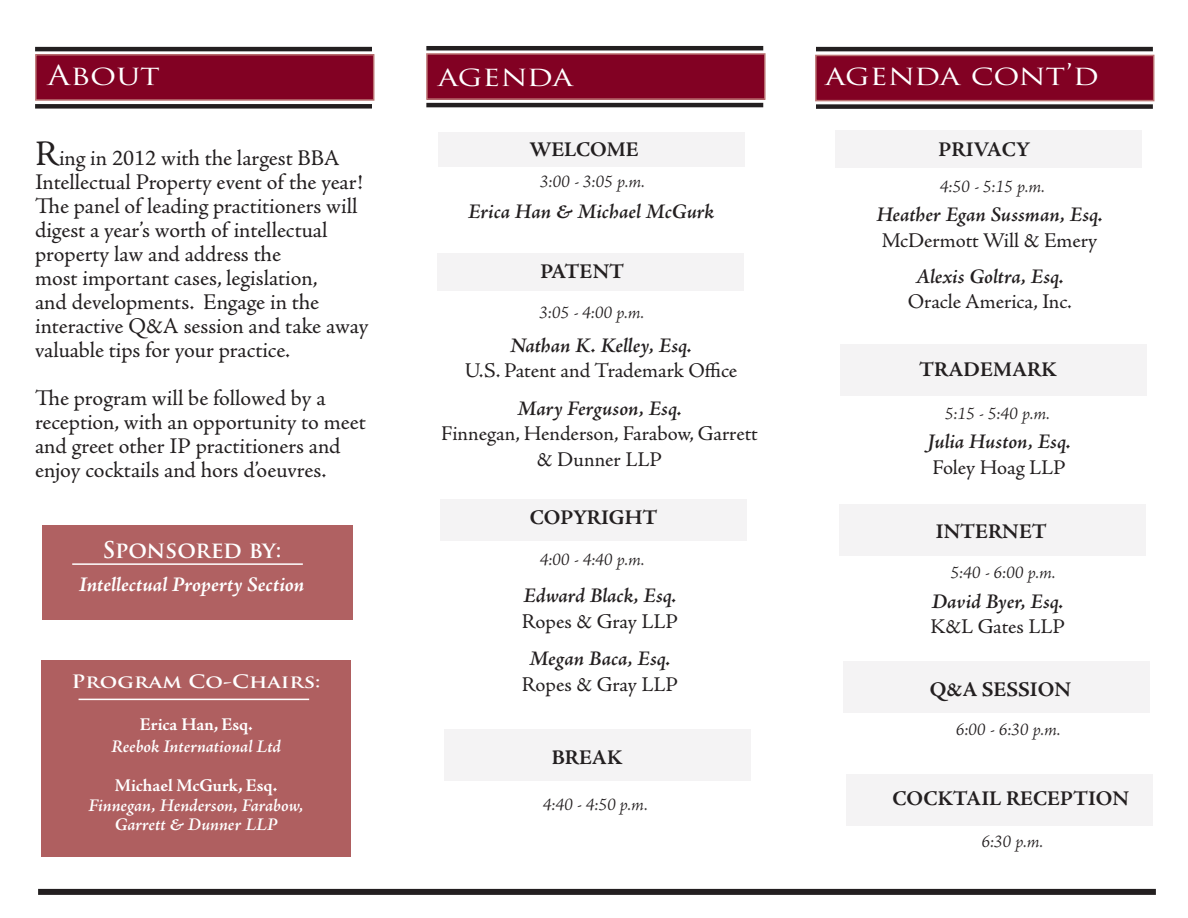
<style>
.page{position:relative;width:1188px;height:918px;background:#fff}
.page>*{position:absolute;margin:0;border:0;box-sizing:border-box;transform-origin:0 0}
.Head{font:27px "Trajan Pro";color:#fff;scale:1.2 1}
.t1{font:22.5px/24px "Adobe Jenson Pro";letter-spacing:-.005em;color:#231f20}
.Subhead{font:700 22.5px "Trajan Pro";letter-spacing:-.02em;color:#fff}
.t2{font:italic 600 21px "Adobe Jenson Pro";letter-spacing:-.005em;color:#231f20}
.t3{font:21px/25.5px "Adobe Jenson Pro";letter-spacing:-.005em;color:#231f20;text-align:center}
.Company_name{font:700 21px "Adobe Jenson Pro";color:#231f20}
.Subhead-2{font:italic 700 21px "Adobe Jenson Pro";color:#fff}
.t4{font:italic 300 18px "Adobe Jenson Pro";color:#231f20}
.Subhead-3{font:italic 600 18px "Adobe Jenson Pro";letter-spacing:-.005em;color:#fff}
.Subhead-4{font:700 18px "Adobe Jenson Pro";letter-spacing:-.005em;color:#fff}
.Subhead-5{font:700 18px "Trajan Pro";color:#fff;scale:1.18 1}
.s1{font-size:36px}
</style>
<div class="page">
<div style="left:36px;top:55px;width:338px;height:45px;background:#820123"></div>
<div style="left:35px;top:54px;width:339px;height:47px;border:2px solid #ba7272"></div>
<div style="left:427px;top:54px;width:338px;height:45px;background:#820123"></div>
<div style="left:426px;top:53px;width:340px;height:47px;border:2px solid #bc7474"></div>
<div style="left:816px;top:55px;width:338px;height:46px;background:#820123"></div>
<div style="left:815px;top:55px;width:339px;height:46px;border:2px solid #bc7474"></div>
<div style="left:38px;top:889px;width:1118px;height:6px;background:#231f20"></div>
<div style="left:41px;top:660px;width:310px;height:196px;background:#af5f60"></div>
<div style="left:35px;top:104px;width:337px;height:5px;background:#231f20"></div>
<hr style="left:35px;top:47px;width:337px;height:4px;background:#231f20">
<hr style="left:426px;top:46px;width:337px;height:4px;background:#231f20">
<hr style="left:426px;top:103px;width:337px;height:4px;background:#231f20">
<hr style="left:816px;top:47px;width:337px;height:4px;background:#231f20">
<div style="left:816px;top:104px;width:337px;height:5px;background:#231f20"></div>
<hr style="left:79px;top:699px;width:230px;height:1px;background:#fff">
<div style="left:42px;top:525px;width:310px;height:95px;background:#b06162"></div>
<hr style="left:72px;top:563px;width:231px;height:2px;background:#fff">
<div style="left:437px;top:253px;width:307px;height:38px;background:#f4f3f4"></div>
<div style="left:440px;top:500px;width:306px;height:41px;background:#f4f3f4"></div>
<div style="left:444px;top:729px;width:307px;height:52px;background:#f4f3f4"></div>
<div style="left:835px;top:130px;width:307px;height:38px;background:#f4f3f4"></div>
<div style="left:840px;top:344px;width:307px;height:52px;background:#f4f3f4"></div>
<div style="left:839px;top:504px;width:307px;height:52px;background:#f4f3f4"></div>
<div style="left:843px;top:662px;width:307px;height:51px;background:#f4f3f4"></div>
<div style="left:846px;top:774px;width:307px;height:52px;background:#f4f3f4"></div>
<div style="left:438px;top:133px;width:307px;height:34px;background:#f4f3f4"></div>
<p class="Head" style="left:48px;top:58px;width:95px">About</p>
<p class="Head" style="left:438px;top:59px;width:114px">agenda</p>
<p class="Head" style="left:825px;top:58px;width:230px">agenda cont’d</p>
<p class="t1" style="left:35px;top:146px;width:335px"><span class="s1">R</span>ing in 2012 with the largest BBA Intellectual Property event of the year!<br>The panel of leading practitioners will digest a year’s worth of intellectual property law and address the<br>most important cases, legislation,<br>and developments. Engage in the interactive Q&amp;A session and take away valuable tips for your practice.</p>
<p class="t1" style="left:35px;top:386px;width:332px">The program will be followed by a reception, with an opportunity to meet and greet other IP practitioners and enjoy cocktails and hors d’oeuvres.</p>
<p class="Subhead" style="left:102px;top:536px;width:181px">Sponsored by:</p>
<p class="Subhead-2" style="left:79px;top:572px;width:227px">Intellectual Property Section</p>
<p class="Subhead-5" style="left:72px;top:670px;width:213px">Program Co-Chairs:</p>
<p class="Subhead-4" style="left:140px;top:714px;width:114px">Erica Han, Esq.</p>
<p class="Subhead-3" style="left:111px;top:737px;width:171px">Reebok International Ltd</p>
<p class="Subhead-4" style="left:115px;top:776px;width:164px">Michael McGurk, Esq.</p>
<p class="Subhead-3" style="left:89px;top:795px;width:216px">Finnegan, Henderson, Farabow,</p>
<p class="Subhead-3" style="left:115px;top:815px;width:164px">Garrett &amp; Dunner LLP</p>
<p class="Company_name" style="left:529px;top:137px;width:111px">WELCOME</p>
<p class="t4" style="left:540px;top:171px;width:106px">3:00 - 3:05 p.m.</p>
<p class="t2" style="left:468px;top:199px;width:247px">Erica Han &amp; Michael McGurk</p>
<p class="Company_name" style="left:540px;top:259px;width:85px">PATENT</p>
<p class="t4" style="left:539px;top:302px;width:106px">3:05 - 4:00 p.m.</p>
<p class="t2" style="left:510px;top:333px;width:183px">Nathan K. Kelley, Esq.</p>
<p class="t3" style="left:465px;top:358px;width:274px">U.S. Patent and Trademark Office</p>
<p class="t2" style="left:517px;top:396px;width:166px">Mary Ferguson, Esq.</p>
<p class="t3" style="left:441px;top:421px;width:318px">Finnegan, Henderson, Farabow, Garrett &amp; Dunner LLP</p>
<p class="Company_name" style="left:530px;top:506px;width:129px">COPYRIGHT</p>
<p class="t4" style="left:540px;top:550px;width:106px">4:00 - 4:40 p.m.</p>
<p class="t2" style="left:523px;top:584px;width:155px">Edward Black, Esq.</p>
<p class="t3" style="left:522px;top:609px;width:158px">Ropes &amp; Gray LLP</p>
<p class="t2" style="left:529px;top:647px;width:143px">Megan Baca, Esq.</p>
<p class="t3" style="left:522px;top:672px;width:158px">Ropes &amp; Gray LLP</p>
<p class="Company_name" style="left:552px;top:746px;width:72px">BREAK</p>
<p class="t4" style="left:543px;top:795px;width:106px">4:40 - 4:50 p.m.</p>
<p class="Company_name" style="left:939px;top:137px;width:93px">PRIVACY</p>
<p class="t4" style="left:940px;top:176px;width:106px">4:50 - 5:15 p.m.</p>
<p class="t2" style="left:876px;top:203px;width:228px">Heather Egan Sussman, Esq.</p>
<p class="t3" style="left:882px;top:228px;width:217px">McDermott Will &amp; Emery</p>
<p class="t2" style="left:915px;top:264px;width:150px">Alexis Goltra, Esq.</p>
<p class="t3" style="left:908px;top:289px;width:165px">Oracle America, Inc.</p>
<p class="Company_name" style="left:919px;top:358px;width:139px">TRADEMARK</p>
<p class="t4" style="left:945px;top:403px;width:106px">5:15 - 5:40 p.m.</p>
<p class="t2" style="left:928px;top:430px;width:145px">Julia Huston, Esq.</p>
<p class="t3" style="left:932px;top:455px;width:135px">Foley Hoag LLP</p>
<p class="Company_name" style="left:936px;top:520px;width:113px">INTERNET</p>
<p class="t4" style="left:951px;top:562px;width:106px">5:40 - 6:00 p.m.</p>
<p class="t2" style="left:932px;top:589px;width:133px">David Byer, Esq.</p>
<p class="t3" style="left:930px;top:614px;width:136px">K&amp;L Gates LLP</p>
<p class="Company_name" style="left:930px;top:677px;width:142px">Q&amp;A SESSION</p>
<p class="t4" style="left:956px;top:719px;width:106px">6:00 - 6:30 p.m.</p>
<p class="Company_name" style="left:893px;top:786px;width:238px">COCKTAIL RECEPTION</p>
<p class="t4" style="left:981px;top:831px;width:63px">6:30 p.m.</p>
</div>
